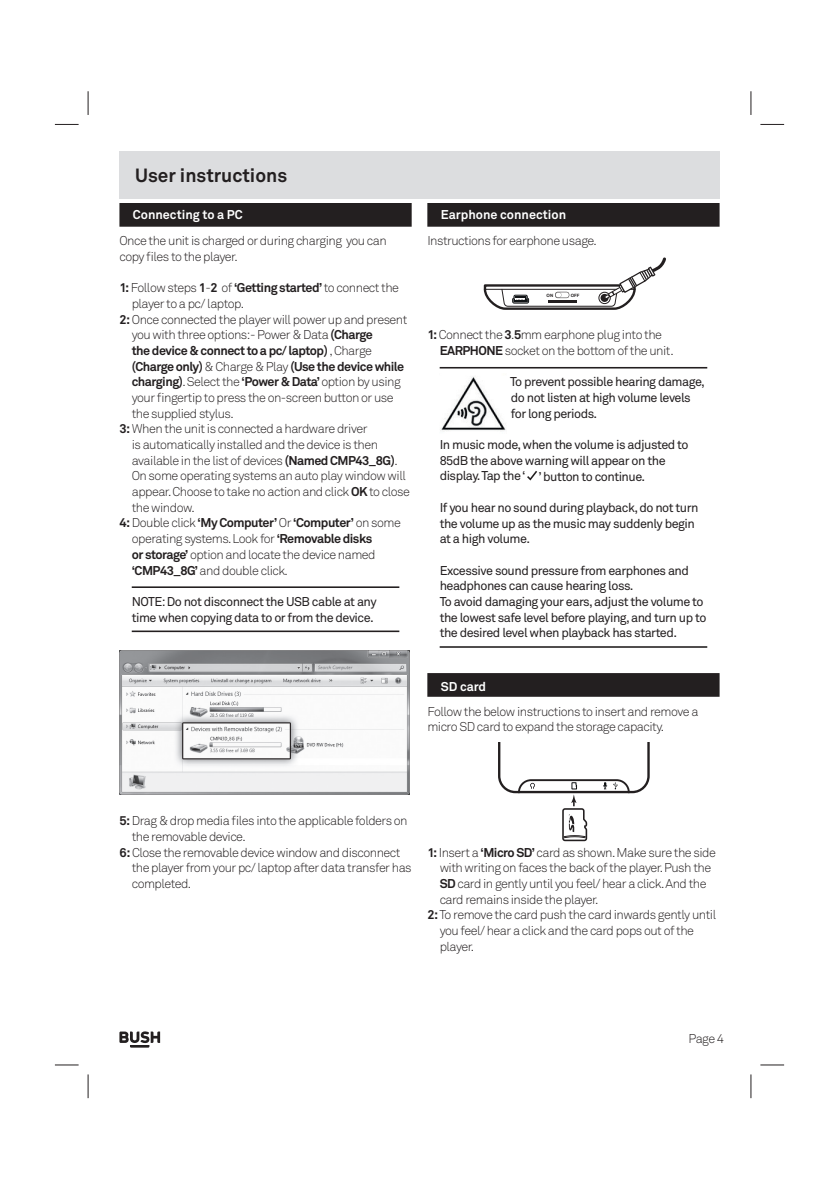
<style>
.page{position:relative;width:840px;height:1190px;background:#fff}
.page>*{position:absolute;margin:0;border:0;box-sizing:border-box;transform-origin:0 0}
.t1{font:700 19px "Akkurat Pro";color:#231f20}
.t2{font:300 12.6px/15.6px "Akkurat Pro";letter-spacing:-.04em;color:#231f20}
.t3{font:12.6px/15.6px "Akkurat Pro";letter-spacing:-.04em;color:#231f20}
.t4{font:700 12.6px "Akkurat Pro";letter-spacing:-.04em;color:#231f20}
.t5{font:700 12.6px "Akkurat Pro";color:#fff}
.t6{font:700 4.4px "Arial";color:#231f20}
.s1{font-weight:700}
.s2{font-weight:300}
</style>
<div class="page">
<div style="left:119px;top:151px;width:601px;height:47px;background:#dcdddf"></div>
<svg style="left:119px;top:1031px;width:41px;height:17px"></svg>
<div style="left:119px;top:203px;width:293px;height:24px;background:#231f20"></div>
<hr style="left:132px;top:586px;width:267px;height:2px;background:#231f20">
<hr style="left:132px;top:631px;width:267px;height:1px;background:#231f20">
<img style="left:119px;top:650px;width:291px;height:144px">
<div style="left:427px;top:203px;width:293px;height:24px;background:#231f20"></div>
<hr style="left:440px;top:367px;width:267px;height:2px;background:#231f20">
<hr style="left:440px;top:646px;width:267px;height:2px;background:#231f20">
<div style="left:427px;top:673px;width:293px;height:24px;background:#231f20"></div>
<svg style="left:483px;top:257px;width:183px;height:53px"></svg>
<img style="left:440px;top:376px;width:66px;height:56px">
<svg style="left:527px;top:471px;width:11px;height:10px"></svg>
<svg style="left:498px;top:743px;width:152px;height:98px"></svg>
<svg style="left:55px;top:124px;width:24px;height:1px"></svg>
<svg style="left:760px;top:124px;width:24px;height:1px"></svg>
<svg style="left:55px;top:1065px;width:24px;height:1px"></svg>
<svg style="left:760px;top:1065px;width:24px;height:1px"></svg>
<svg style="left:88px;top:91px;width:1px;height:24px"></svg>
<svg style="left:88px;top:1074px;width:1px;height:24px"></svg>
<svg style="left:751px;top:91px;width:1px;height:24px"></svg>
<svg style="left:751px;top:1074px;width:1px;height:24px"></svg>
<h1 class="t1" style="left:135px;top:168px;width:154px">User instructions</h1>
<p class="t5" style="left:133px;top:210px;width:111px">Connecting to a PC</p>
<p class="t2" style="left:119px;top:234px;width:269px">Once the unit is charged or during charging you can copy files to the player.</p>
<p class="t2" style="left:119px;top:281px;width:281px"><span class="s1">1:</span> Follow steps <span class="s1">1</span>-<span class="s1">2</span> of <span class="s1">‘Getting started’</span> to connect the</p>
<p class="t2" style="left:132px;top:297px;width:114px">player to a pc/ laptop.</p>
<p class="t2" style="left:119px;top:313px;width:290px"><span class="s1">2:</span> Once connected the player will power up and present</p>
<p class="t2" style="left:132px;top:328px;width:243px">you with three options:- Power &amp; Data <span class="s1">(Charge</span></p>
<p class="t4" style="left:132px;top:346px;width:242px">the device &amp; connect to a pc/ laptop) <span class="s2">, Charge</span></p>
<p class="t4" style="left:132px;top:362px;width:274px">(Charge only) <span class="s2">&amp; Charge &amp; Play</span> (Use the device while</p>
<p class="t2" style="left:132px;top:375px;width:270px"><span class="s1">charging)</span>. Select the <span class="s1">‘Power &amp; Data’</span> option by using</p>
<p class="t2" style="left:132px;top:391px;width:263px">your fingertip to press the on-screen button or use</p>
<p class="t2" style="left:132px;top:407px;width:103px">the supplied stylus.</p>
<p class="t2" style="left:119px;top:422px;width:250px"><span class="s1">3:</span> When the unit is connected a hardware driver</p>
<p class="t2" style="left:132px;top:438px;width:248px">is automatically installed and the device is then</p>
<p class="t2" style="left:132px;top:454px;width:267px">available in the list of devices <span class="s1">(Named CMP43_8G)</span>.</p>
<p class="t2" style="left:132px;top:469px;width:276px">On some operating systems an auto play window will</p>
<p class="t2" style="left:132px;top:485px;width:280px">appear. Choose to take no action and click <span class="s1">OK</span> to close</p>
<p class="t2" style="left:132px;top:501px;width:65px">the window.</p>
<p class="t4" style="left:119px;top:518px;width:283px">4: <span class="s2">Double click</span> ‘My Computer’ <span class="s2">Or</span> ‘Computer’ <span class="s2">on some</span></p>
<p class="t2" style="left:132px;top:532px;width:242px">operating systems. Look for <span class="s1">‘Removable disks</span></p>
<p class="t2" style="left:132px;top:548px;width:245px"><span class="s1">or storage’</span> option and locate the device named</p>
<p class="t2" style="left:132px;top:563px;width:158px"><span class="s1">‘CMP43_8G’</span> and double click.</p>
<p class="t3" style="left:132px;top:595px;width:246px">NOTE: Do not disconnect the USB cable at any time when copying data to or from the device.</p>
<p class="t5" style="left:441px;top:210px;width:127px">Earphone connection</p>
<p class="t2" style="left:427px;top:234px;width:171px">Instructions for earphone usage.</p>
<p class="t6" style="left:547px;top:293px;width:8px">ON</p>
<p class="t6" style="left:571px;top:293px;width:10px">OFF</p>
<p class="t2" style="left:440px;top:328px;width:236px;text-indent:-12px"><span class="s1">1:</span> Connect the <span class="s1">3</span>.<span class="s1">5</span>mm earphone plug into the<br><span class="s1">EARPHONE</span> socket on the bottom of the unit.</p>
<p class="t3" style="left:510px;top:376px;width:196px">To prevent possible hearing damage, do not listen at high volume levels for long periods.</p>
<p class="t3" style="left:440px;top:438px;width:250px">In music mode, when the volume is adjusted to<br>85dB the above warning will appear on the display. Tap the ‘ ’ button to continue.</p>
<p class="t3" style="left:440px;top:501px;width:260px">If you hear no sound during playback, do not turn the volume up as the music may suddenly begin at a high volume.</p>
<p class="t3" style="left:440px;top:564px;width:268px">Excessive sound pressure from earphones and headphones can cause hearing loss.<br>To avoid damaging your ears, adjust the volume to the lowest safe level before playing, and turn up to the desired level when playback has started.</p>
<p class="t5" style="left:441px;top:682px;width:47px">SD card</p>
<p class="t2" style="left:427px;top:704px;width:273px">Follow the below instructions to insert and remove a micro SD card to expand the storage capacity.</p>
<p class="t2" style="left:119px;top:814px;width:290px"><span class="s1">5:</span> Drag &amp; drop media files into the applicable folders on</p>
<p class="t2" style="left:132px;top:830px;width:116px">the removable device.</p>
<p class="t2" style="left:119px;top:846px;width:283px"><span class="s1">6:</span> Close the removable device window and disconnect</p>
<p class="t2" style="left:132px;top:861px;width:281px">the player from your pc/ laptop after data transfer has</p>
<p class="t2" style="left:132px;top:877px;width:61px">completed.</p>
<p class="t2" style="left:427px;top:846px;width:290px"><span class="s1">1:</span> Insert a <span class="s1">‘Micro SD’</span> card as shown. Make sure the side</p>
<p class="t2" style="left:440px;top:861px;width:273px">with writing on faces the back of the player. Push the</p>
<p class="t2" style="left:440px;top:877px;width:268px"><span class="s1">SD</span> card in gently until you feel/ hear a click. And the</p>
<p class="t2" style="left:440px;top:893px;width:160px">card remains inside the player.</p>
<p class="t2" style="left:427px;top:908px;width:290px"><span class="s1">2:</span> To remove the card push the card inwards gently until</p>
<p class="t2" style="left:440px;top:924px;width:256px">you feel/ hear a click and the card pops out of the</p>
<p class="t2" style="left:440px;top:940px;width:36px">player.</p>
<p class="t2" style="left:689px;top:1031px;width:37px">Page 4</p>
</div>
